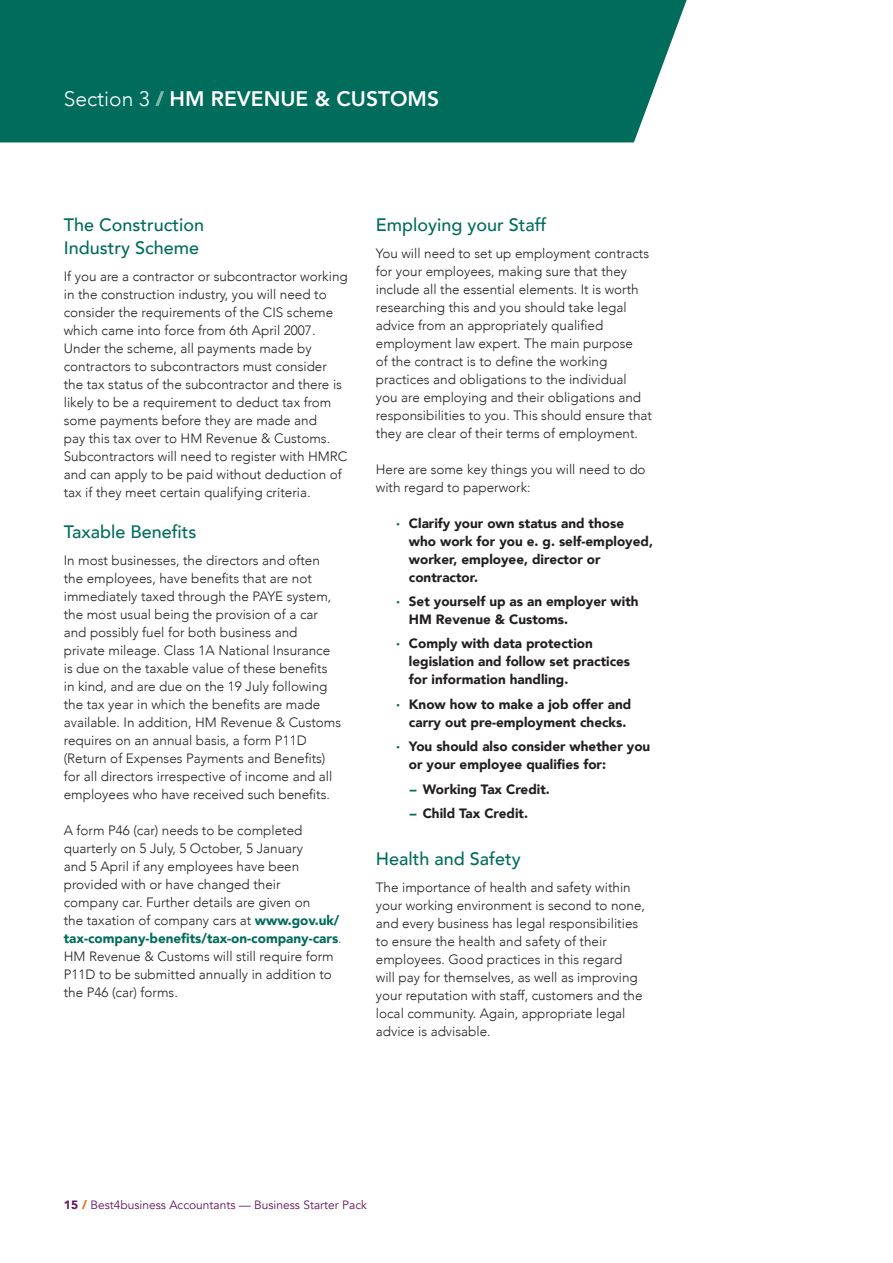
<style>
.page{position:relative;width:893px;height:1263px;background:#fff}
.page>*{position:absolute;margin:0;border:0;box-sizing:border-box;transform-origin:0 0}
.t1{font:800 21px "Avenir";color:#fff}
.t2{font:500 18px/23.1px "Avenir";color:#006c5c}
.t3{font:300 13.5px/18px "Avenir";color:#231f20}
.t4{font:900 13.5px/18px "Avenir";color:#231f20}
.t5{font:12px "Avenir";color:#62155c}
.s1{font-weight:300}
.s2{font-weight:900;color:#006c5c}
.s3{color:#006c5c}
.s4{font-weight:900}
</style>
<div class="page">
<svg style="left:82px;top:1200px;width:5px;height:9px"></svg>
<div style="left:0;top:0;width:687px;height:142px;background:#006c5c"></div>
<svg style="left:155px;top:91px;width:9px;height:15px"></svg>
<p class="t1" style="left:64px;top:82px;width:377px"><span class="s1">Section 3</span> HM REVENUE &amp; CUSTOMS</p>
<p class="t2" style="left:64px;top:212px;width:142px">The Construction<br>Industry Scheme</p>
<p class="t3" style="left:64px;top:267px;width:285px">If you are a contractor or subcontractor working in the construction industry, you will need to consider the requirements of the CIS scheme which came into force from 6th April 2007.<br>Under the scheme, all payments made by contractors to subcontractors must consider the tax status of the subcontractor and there is likely to be a requirement to deduct tax from some payments before they are made and<br>pay this tax over to HM Revenue &amp; Customs.<br>Subcontractors will need to register with HMRC and can apply to be paid without deduction of tax if they meet certain qualifying criteria.</p>
<p class="t2" style="left:64px;top:519px;width:134px">Taxable Benefits</p>
<p class="t3" style="left:64px;top:551px;width:279px">In most businesses, the directors and often the employees, have benefits that are not immediately taxed through the PAYE system, the most usual being the provision of a car and possibly fuel for both business and private mileage. Class 1A National Insurance is due on the taxable value of these benefits in kind, and are due on the 19 July following the tax year in which the benefits are made available. In addition, HM Revenue &amp; Customs requires on an annual basis, a form P11D (Return of Expenses Payments and Benefits) for all directors irrespective of income and all employees who have received such benefits.</p>
<p class="t3" style="left:64px;top:821px;width:279px">A form P46 (car) needs to be completed quarterly on 5 July, 5 October, 5 January<br>and 5 April if any employees have been provided with or have changed their<br>company car. Further details are given on<br>the taxation of company cars at <span class="s2">www.gov.uk/ tax-company-benefits/tax-on-company-cars</span><span class="s3">.<br></span>HM Revenue &amp; Customs will still require form P11D to be submitted annually in addition to the P46 (car) forms.</p>
<p class="t2" style="left:376px;top:212px;width:172px">Employing your Staff</p>
<p class="t3" style="left:376px;top:244px;width:278px">You will need to set up employment contracts for your employees, making sure that they include all the essential elements. It is worth researching this and you should take legal advice from an appropriately qualified employment law expert. The main purpose<br>of the contract is to define the working practices and obligations to the individual<br>you are employing and their obligations and responsibilities to you. This should ensure that they are clear of their terms of employment.</p>
<p class="t3" style="left:376px;top:460px;width:271px">Here are some key things you will need to do with regard to paperwork:</p>
<p class="t4" style="left:409px;top:514px;width:246px;text-indent:-13px"><span class="s3">·</span> Clarify your own status and those who work for you e. g. self-employed, worker, employee, director or contractor.</p>
<p class="t4" style="left:409px;top:592px;width:231px;text-indent:-13px"><span class="s3">·</span> Set yourself up as an employer with<br>HM Revenue &amp; Customs.</p>
<p class="t4" style="left:409px;top:634px;width:223px;text-indent:-13px"><span class="s3">·</span> Comply with data protection legislation and follow set practices for information handling.</p>
<p class="t4" style="left:396px;top:695px;width:237px;text-align:center"><span class="s3">·</span> Know how to make a job offer and carry out pre-employment checks.</p>
<p class="t4" style="left:409px;top:737px;width:243px;text-indent:-13px"><span class="s3">·</span> You should also consider whether you or your employee qualifies for:</p>
<p class="t4" style="left:410px;top:779px;width:141px"><span class="s3">–</span> Working Tax Credit.</p>
<p class="t4" style="left:410px;top:804px;width:120px"><span class="s3">–</span> Child Tax Credit.</p>
<p class="t2" style="left:376px;top:847px;width:147px">Health and Safety</p>
<p class="t3" style="left:376px;top:879px;width:271px">The importance of health and safety within your working environment is second to none, and every business has legal responsibilities to ensure the health and safety of their employees. Good practices in this regard<br>will pay for themselves, as well as improving your reputation with staff, customers and the local community. Again, appropriate legal advice is advisable.</p>
<p class="t5" style="left:64px;top:1198px;width:305px"><span class="s4">15</span> Best4business Accountants — Business Starter Pack</p>
</div>
